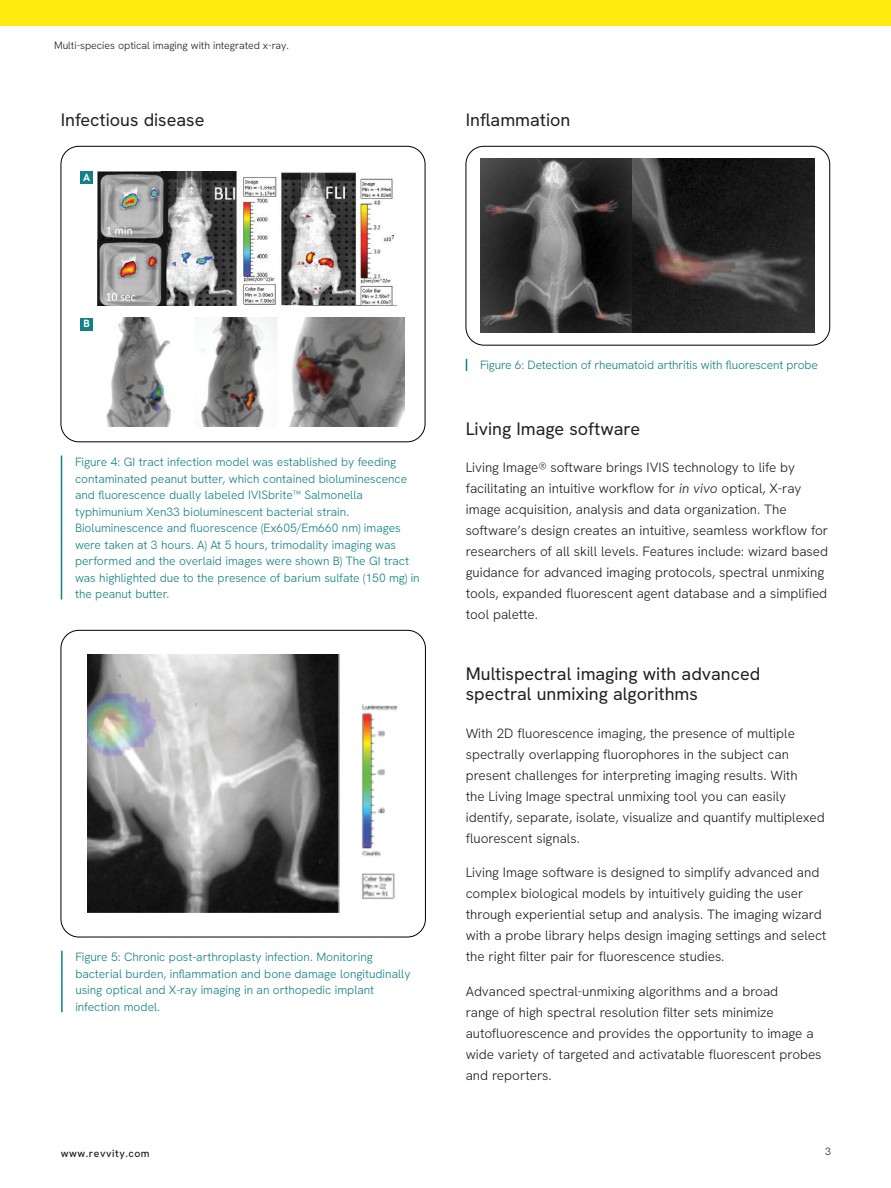
<style>
.page{position:relative;width:891px;height:1188px;background:#fff}
.page>*{position:absolute;margin:0;border:0;box-sizing:border-box;transform-origin:0 0}
.Sub_Head{font:18px/20.2px "Hanken Grotesk";color:#231f20}
.Body_Copy{font:300 13.5px/21px "Hanken Grotesk";color:#231f20}
.Captions{font:300 12px/16.5px "Hanken Grotesk";color:#148087}
.t1{font:300 10.5px "Hanken Grotesk";color:#231f20}
.t2{font:500 10.5px "Hanken Grotesk";letter-spacing:.05em;color:#231f20}
.t3{font:700 10.5px "Hanken Grotesk";color:#fff}
.s1{font-style:italic}
</style>
<div class="page">
<div style="left:0;top:0;width:891px;height:26px;background:#ffeb0f"></div>
<img style="left:481px;top:158px;width:334px;height:175px">
<svg style="left:466px;top:359px;width:1px;height:12px"></svg>
<div style="left:466px;top:146px;width:364px;height:199px;border:1px solid #000;border-radius:18px"></div>
<hr style="left:61px;top:456px;width:1px;height:144px;background:#148087">
<div style="left:61px;top:146px;width:364px;height:296px;border:1px solid #000;border-radius:18px"></div>
<img style="left:97px;top:171px;width:300px;height:134px">
<img style="left:106px;top:318px;width:299px;height:109px">
<div style="left:80px;top:171px;width:13px;height:13px;background:#148087"></div>
<div style="left:80px;top:318px;width:13px;height:12px;background:#148087"></div>
<hr style="left:61px;top:951px;width:2px;height:61px;background:#148087">
<img style="left:87px;top:655px;width:311px;height:257px">
<div style="left:61px;top:630px;width:365px;height:307px;border:1px solid #000;border-radius:18px"></div>
<p class="t1" style="left:54px;top:39px;width:236px">Multi-species optical imaging with integrated x-ray.</p>
<p class="Sub_Head" style="left:61px;top:109px;width:145px">Infectious disease</p>
<p class="t3" style="left:83px;top:170px;width:9px">A</p>
<p class="Sub_Head" style="left:466px;top:109px;width:106px">Inflammation</p>
<p class="t3" style="left:83px;top:317px;width:8px">B</p>
<p class="Captions" style="left:75px;top:453px;width:346px">Figure 4: GI tract infection model was established by feeding contaminated peanut butter, which contained bioluminescence and fluorescence dually labeled IVISbrite™ Salmonella typhimunium Xen33 bioluminescent bacterial strain.<br>Bioluminescence and fluorescence (Ex605/Em660 nm) images were taken at 3 hours. A) At 5 hours, trimodality imaging was performed and the overlaid images were shown B) The GI tract was highlighted due to the presence of barium sulfate (150 mg) in the peanut butter.</p>
<p class="Captions" style="left:75px;top:949px;width:337px">Figure 5: Chronic post-arthroplasty infection. Monitoring bacterial burden, inflammation and bone damage longitudinally using optical and X-ray imaging in an orthopedic implant infection model.</p>
<p class="Captions" style="left:480px;top:357px;width:340px">Figure 6: Detection of rheumatoid arthritis with fluorescent probe</p>
<p class="Sub_Head" style="left:466px;top:418px;width:176px">Living Image software</p>
<p class="Body_Copy" style="left:466px;top:457px;width:364px">Living Image® software brings IVIS technology to life by facilitating an intuitive workflow for <span class="s1">in vivo</span> optical, X-ray image acquisition, analysis and data organization. The software’s design creates an intuitive, seamless workflow for researchers of all skill levels. Features include: wizard based guidance for advanced imaging protocols, spectral unmixing tools, expanded fluorescent agent database and a simplified tool palette.</p>
<p class="Sub_Head" style="left:466px;top:663px;width:296px">Multispectral imaging with advanced spectral unmixing algorithms</p>
<p class="Body_Copy" style="left:466px;top:722px;width:360px">With 2D fluorescence imaging, the presence of multiple spectrally overlapping fluorophores in the subject can present challenges for interpreting imaging results. With<br>the Living Image spectral unmixing tool you can easily identify, separate, isolate, visualize and quantify multiplexed fluorescent signals.</p>
<p class="Body_Copy" style="left:466px;top:862px;width:362px">Living Image software is designed to simplify advanced and complex biological models by intuitively guiding the user through experiential setup and analysis. The imaging wizard with a probe library helps design imaging settings and select the right filter pair for fluorescence studies.</p>
<p class="Body_Copy" style="left:466px;top:980px;width:357px">Advanced spectral-unmixing algorithms and a broad<br>range of high spectral resolution filter sets minimize autofluorescence and provides the opportunity to image a wide variety of targeted and activatable fluorescent probes and reporters.</p>
<p class="t2" style="left:61px;top:1147px;width:90px">www.revvity.com</p>
<p class="t1" style="left:825px;top:1145px;width:7px">3</p>
</div>
